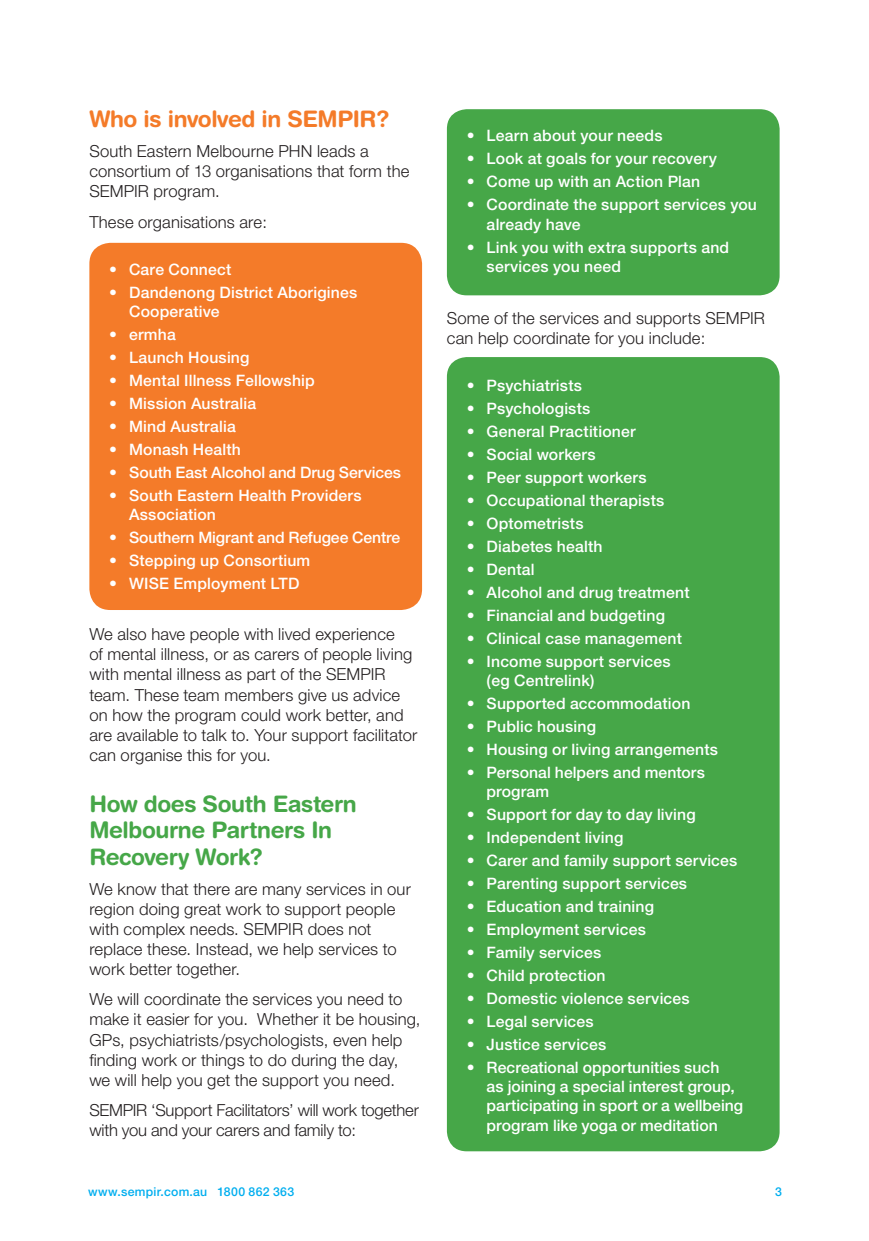
<style>
.page{position:relative;width:869px;height:1241px;background:#fff}
.page>*{position:absolute;margin:0;border:0;box-sizing:border-box;transform-origin:0 0}
.t1{font:700 22.75px/26.2px "Helvetica Rounded";letter-spacing:-.02em;color:#46a748}
.t2{font:700 22.75px "Helvetica Rounded";letter-spacing:-.02em;color:#f47b29}
.t3{font:300 16.62px/20.1px "Helvetica Neue";letter-spacing:.01em;color:#231f20}
.t4{font:300 16.62px/20.1px "Helvetica Neue";letter-spacing:-.01em;color:#231f20}
.t5{font:500 15.75px/19.2px "Helvetica Neue";letter-spacing:.01em;color:#fff}
.t6{font:500 15.75px "Helvetica Neue";letter-spacing:-.01em;color:#fff}
.t7{font:500 12.25px "Helvetica Neue";letter-spacing:.02em;color:#00aeef}
</style>
<div class="page">
<div style="left:89px;top:243px;width:333px;height:367px;background:#f47b29;border-radius:21px"></div>
<div style="left:446px;top:109px;width:333px;height:186px;background:#46a748;border-radius:20px"></div>
<div style="left:446px;top:357px;width:333px;height:794px;background:#46a748;border-radius:20px"></div>
<h1 class="t2" style="left:89px;top:105px;width:301px">Who is involved in SEMPIR?</h1>
<p class="t3" style="left:89px;top:141px;width:321px">South Eastern Melbourne PHN leads a consortium of 13 organisations that form the<br>SEMPIR program.</p>
<p class="t3" style="left:89px;top:211px;width:179px">These organisations are:</p>
<p class="t5" style="left:109px;top:259px;width:124px">• Care Connect</p>
<p class="t5" style="left:129px;top:282px;width:229px;text-indent:-20px">• Dandenong District Aborigines<br>Cooperative</p>
<p class="t5" style="left:109px;top:325px;width:68px">• ermha</p>
<p class="t5" style="left:109px;top:348px;width:142px">• Launch Housing</p>
<p class="t5" style="left:109px;top:370px;width:207px">• Mental Illness Fellowship</p>
<p class="t5" style="left:109px;top:393px;width:148px">• Mission Australia</p>
<p class="t5" style="left:109px;top:416px;width:128px">• Mind Australia</p>
<p class="t5" style="left:109px;top:439px;width:133px">• Monash Health</p>
<p class="t5" style="left:109px;top:462px;width:293px">• South East Alcohol and Drug Services</p>
<p class="t5" style="left:129px;top:485px;width:234px;text-indent:-20px">• South Eastern Health Providers<br>Association</p>
<p class="t6" style="left:109px;top:528px;width:292px">• Southern Migrant and Refugee Centre</p>
<p class="t5" style="left:109px;top:550px;width:202px">• Stepping up Consortium</p>
<p class="t5" style="left:109px;top:573px;width:192px">• WISE Employment LTD</p>
<p class="t3" style="left:89px;top:623px;width:329px">We also have people with lived experience<br>of mental illness, or as carers of people living with mental illness as part of the SEMPIR team. These team members give us advice on how the program could work better, and are available to talk to. Your support facilitator can organise this for you.</p>
<h1 class="t1" style="left:89px;top:790px;width:269px">How does South Eastern<br>Melbourne Partners In<br>Recovery Work?</h1>
<p class="t3" style="left:89px;top:878px;width:323px">We know that there are many services in our region doing great work to support people with complex needs. SEMPIR does not replace these. Instead, we help services to work better together.</p>
<p class="t3" style="left:89px;top:988px;width:332px">We will coordinate the services you need to make it easier for you. Whether it be housing, GPs, psychiatrists/psychologists, even help finding work or things to do during the day, we will help you get the support you need.</p>
<p class="t4" style="left:89px;top:1099px;width:331px">SEMPIR ‘Support Facilitators’ will work together with you and your carers and family to:</p>
<p class="t5" style="left:466px;top:126px;width:197px">• Learn about your needs</p>
<p class="t5" style="left:466px;top:149px;width:251px">• Look at goals for your recovery</p>
<p class="t5" style="left:466px;top:172px;width:235px">• Come up with an Action Plan</p>
<p class="t5" style="left:486px;top:195px;width:272px;text-indent:-20px">• Coordinate the support services you already have</p>
<p class="t5" style="left:486px;top:237px;width:244px;text-indent:-20px">• Link you with extra supports and services you need</p>
<p class="t3" style="left:446px;top:308px;width:319px">Some of the services and supports SEMPIR can help coordinate for you include:</p>
<p class="t5" style="left:466px;top:375px;width:117px">• Psychiatrists</p>
<p class="t5" style="left:466px;top:398px;width:125px">• Psychologists</p>
<p class="t5" style="left:466px;top:421px;width:170px">• General Practitioner</p>
<p class="t5" style="left:466px;top:444px;width:130px">• Social workers</p>
<p class="t5" style="left:466px;top:467px;width:181px">• Peer support workers</p>
<p class="t5" style="left:466px;top:490px;width:199px">• Occupational therapists</p>
<p class="t5" style="left:466px;top:513px;width:118px">• Optometrists</p>
<p class="t5" style="left:466px;top:536px;width:137px">• Diabetes health</p>
<p class="t5" style="left:466px;top:559px;width:69px">• Dental</p>
<p class="t5" style="left:466px;top:582px;width:224px">• Alcohol and drug treatment</p>
<p class="t5" style="left:466px;top:605px;width:200px">• Financial and budgeting</p>
<p class="t5" style="left:466px;top:628px;width:216px">• Clinical case management</p>
<p class="t5" style="left:486px;top:651px;width:185px;text-indent:-20px">• Income support services (eg Centrelink)</p>
<p class="t5" style="left:466px;top:693px;width:225px">• Supported accommodation</p>
<p class="t5" style="left:466px;top:716px;width:131px">• Public housing</p>
<p class="t5" style="left:466px;top:739px;width:253px">• Housing or living arrangements</p>
<p class="t5" style="left:486px;top:762px;width:220px;text-indent:-20px">• Personal helpers and mentors program</p>
<p class="t5" style="left:466px;top:804px;width:230px">• Support for day to day living</p>
<p class="t5" style="left:466px;top:827px;width:158px">• Independent living</p>
<p class="t5" style="left:466px;top:850px;width:272px">• Carer and family support services</p>
<p class="t5" style="left:466px;top:873px;width:222px">• Parenting support services</p>
<p class="t5" style="left:466px;top:896px;width:189px">• Education and training</p>
<p class="t5" style="left:466px;top:919px;width:180px">• Employment services</p>
<p class="t5" style="left:466px;top:942px;width:136px">• Family services</p>
<p class="t5" style="left:466px;top:965px;width:140px">• Child protection</p>
<p class="t5" style="left:466px;top:988px;width:224px">• Domestic violence services</p>
<p class="t5" style="left:466px;top:1011px;width:128px">• Legal services</p>
<p class="t5" style="left:466px;top:1034px;width:141px">• Justice services</p>
<p class="t5" style="left:486px;top:1057px;width:258px;text-indent:-20px">• Recreational opportunities such<br>as joining a special interest group, participating in sport or a wellbeing program like yoga or meditation</p>
<p class="t7" style="left:88px;top:1183px;width:207px">www.sempir.com.au 1800 862 363</p>
<p class="t7" style="left:774px;top:1183px;width:8px">3</p>
</div>
